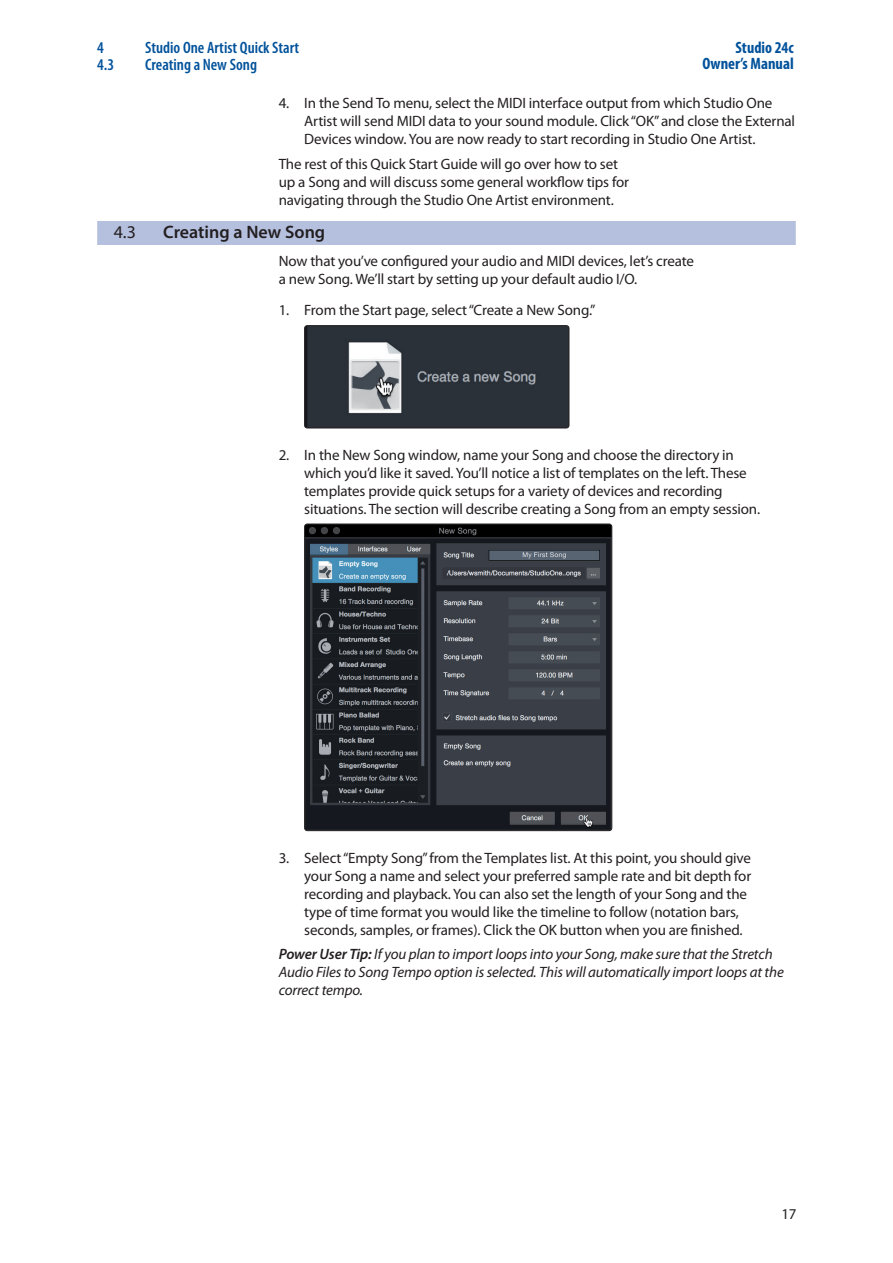
<style>
.page{position:relative;width:893px;height:1263px;background:#fff}
.page>*{position:absolute;margin:0;border:0;box-sizing:border-box;transform-origin:0 0}
.t1{font:600 18px "Myriad Pro";color:#231f20}
.t2{font:18px "Myriad Pro";color:#231f20}
.t3{font:600 condensed 16.5px "Myriad Pro";color:#01529b}
.t4{font:700 condensed 16.5px/16.5px "Myriad Pro";color:#01529b;text-align:right}
.t5{font:15px/18px "Myriad Pro";letter-spacing:-.01em;color:#231f20}
.t6{font:italic 15px/18px "Myriad Pro";letter-spacing:-.01em;color:#231f20}
.s1{font-weight:600}
</style>
<div class="page">
<div style="left:97px;top:221px;width:699px;height:24px;background:#b5bfde"></div>
<img style="left:306px;top:327px;width:263px;height:101px">
<div style="left:304px;top:325px;width:265px;height:103px;border:1px solid #231f20;border-radius:3px"></div>
<img style="left:306px;top:524px;width:306px;height:307px">
<div style="left:304px;top:524px;width:308px;height:307px;border:1px solid #231f20;border-radius:3px"></div>
<p class="t4" style="left:702px;top:39px;width:93px">Studio 24c<br>Owner’s Manual</p>
<p class="t5" style="left:304px;top:95px;width:492px;text-indent:-26px">4. In the Send To menu, select the MIDI interface output from which Studio One<br>Artist will send MIDI data to your sound module. Click “OK” and close the External<br>Devices window. You are now ready to start recording in Studio One Artist.</p>
<p class="t5" style="left:279px;top:155px;width:352px">The rest of this Quick Start Guide will go over how to set up a Song and will discuss some general workflow tips for navigating through the Studio One Artist environment.</p>
<p class="t3" style="left:97px;top:39px;width:8px">4</p>
<p class="t3" style="left:145px;top:39px;width:156px">Studio One Artist Quick Start</p>
<p class="t3" style="left:97px;top:56px;width:19px">4.3</p>
<p class="t3" style="left:145px;top:56px;width:113px">Creating a New Song</p>
<p class="t2" style="left:114px;top:222px;width:24px">4.3</p>
<p class="t1" style="left:163px;top:221px;width:164px">Creating a New Song</p>
<p class="t5" style="left:279px;top:252px;width:417px">Now that you’ve configured your audio and MIDI devices, let’s create a new Song. We’ll start by setting up your default audio I/O.</p>
<p class="t5" style="left:279px;top:302px;width:318px">1. From the Start page, select “Create a New Song.”</p>
<p class="t5" style="left:304px;top:446px;width:457px;text-indent:-26px">2. In the New Song window, name your Song and choose the directory in which you’d like it saved. You’ll notice a list of templates on the left. These templates provide quick setups for a variety of devices and recording situations. The section will describe creating a Song from an empty session.</p>
<p class="t5" style="left:304px;top:849px;width:448px;text-indent:-26px">3. Select “Empty Song” from the Templates list. At this point, you should give your Song a name and select your preferred sample rate and bit depth for recording and playback. You can also set the length of your Song and the type of time format you would like the timeline to follow (notation bars, seconds, samples, or frames). Click the OK button when you are finished.</p>
<p class="t6" style="left:279px;top:946px;width:507px"><span class="s1">Power User Tip:</span> If you plan to import loops into your Song, make sure that the Stretch<br>Audio Files to Song Tempo option is selected. This will automatically import loops at the correct tempo.</p>
<p class="t5" style="left:781px;top:1205px;width:17px">17</p>
</div>
